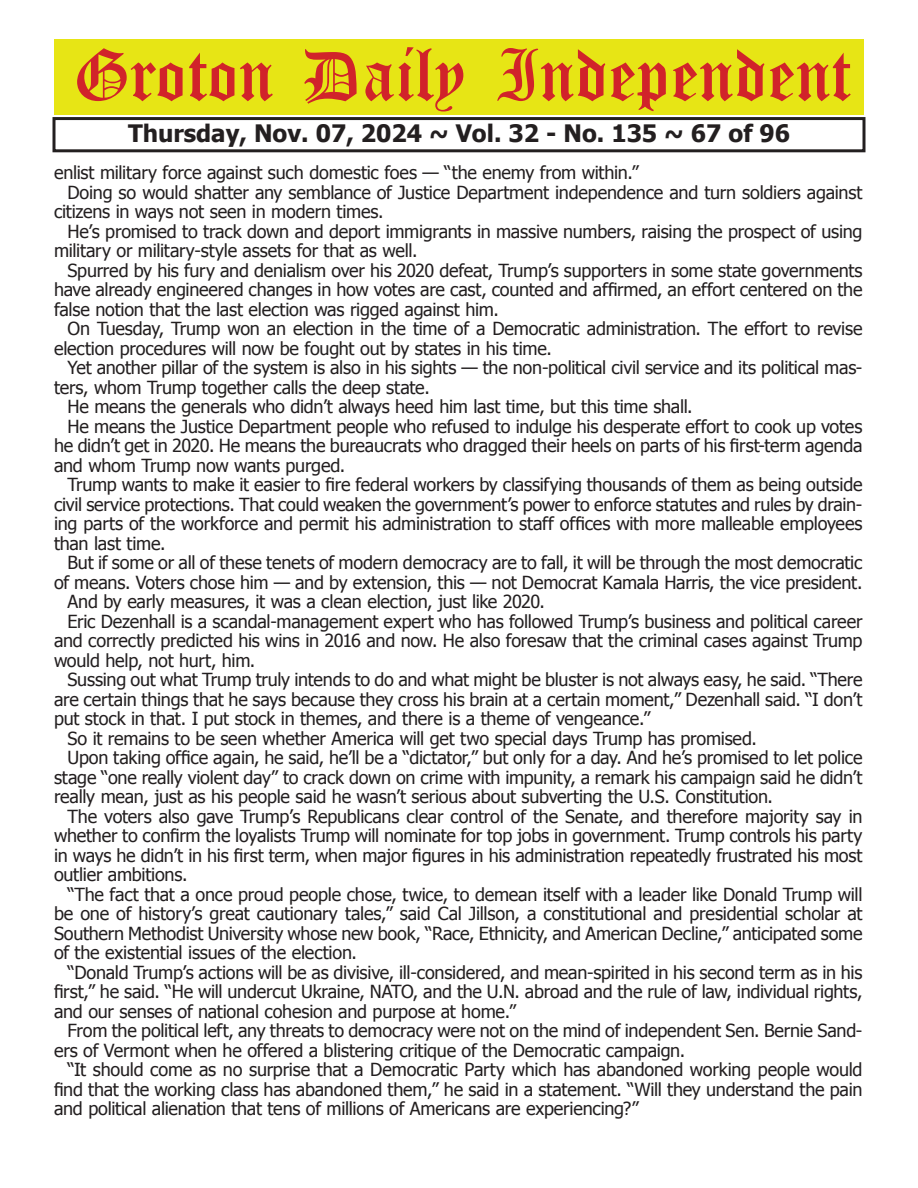
<style>
.page{position:relative;width:918px;height:1188px;background:#fff}
.page>*{position:absolute;margin:0;border:0;box-sizing:border-box;transform-origin:0 0}
.t1{font:54px "Old English Five";color:#d1232a}
.t2{font:700 24px "Tahoma";color:#231f20}
.t3{font:18px "Tahoma";letter-spacing:-.01em;color:#231f20}
</style>
<div class="page">
<div style="left:52px;top:117px;width:814px;height:35px;border:3px solid #231f20"></div>
<div style="left:54px;top:40px;width:810px;height:75px;background:#e7e515"></div>
<h1 class="t1" style="left:73px;top:50px;width:779px">Groton Daily Independent</h1>
<h2 class="t2" style="left:128px;top:116px;width:664px">Thursday, Nov. 07, 2024 ~ Vol. 32 - No. 135 ~ 67 of 96</h2>
<p class="t3" style="left:54px;top:161px;width:586px">enlist military force against such domestic foes — “the enemy from within.”</p>
<p class="t3" style="left:68px;top:180px;width:796px">Doing so would shatter any semblance of Justice Department independence and turn soldiers against</p>
<p class="t3" style="left:54px;top:200px;width:331px">citizens in ways not seen in modern times.</p>
<p class="t3" style="left:68px;top:219px;width:797px">He’s promised to track down and deport immigrants in massive numbers, raising the prospect of using</p>
<p class="t3" style="left:54px;top:239px;width:365px">military or military-style assets for that as well.</p>
<p class="t3" style="left:68px;top:258px;width:796px">Spurred by his fury and denialism over his 2020 defeat, Trump’s supporters in some state governments</p>
<p class="t3" style="left:54px;top:278px;width:810px">have already engineered changes in how votes are cast, counted and affirmed, an effort centered on the</p>
<p class="t3" style="left:54px;top:297px;width:446px">false notion that the last election was rigged against him.</p>
<p class="t3" style="left:68px;top:317px;width:797px">On Tuesday, Trump won an election in the time of a Democratic administration. The effort to revise</p>
<p class="t3" style="left:54px;top:336px;width:500px">election procedures will now be fought out by states in his time.</p>
<p class="t3" style="left:68px;top:356px;width:796px">Yet another pillar of the system is also in his sights — the non-political civil service and its political mas-</p>
<p class="t3" style="left:54px;top:375px;width:377px">ters, whom Trump together calls the deep state.</p>
<p class="t3" style="left:68px;top:395px;width:627px">He means the generals who didn’t always heed him last time, but this time shall.</p>
<p class="t3" style="left:68px;top:414px;width:796px">He means the Justice Department people who refused to indulge his desperate effort to cook up votes</p>
<p class="t3" style="left:54px;top:434px;width:810px">he didn’t get in 2020. He means the bureaucrats who dragged their heels on parts of his first-term agenda</p>
<p class="t3" style="left:54px;top:453px;width:293px">and whom Trump now wants purged.</p>
<p class="t3" style="left:68px;top:473px;width:797px">Trump wants to make it easier to fire federal workers by classifying thousands of them as being outside</p>
<p class="t3" style="left:54px;top:492px;width:810px">civil service protections. That could weaken the government’s power to enforce statutes and rules by drain-</p>
<p class="t3" style="left:54px;top:512px;width:810px">ing parts of the workforce and permit his administration to staff offices with more malleable employees</p>
<p class="t3" style="left:54px;top:531px;width:113px">than last time.</p>
<p class="t3" style="left:68px;top:551px;width:796px">But if some or all of these tenets of modern democracy are to fall, it will be through the most democratic</p>
<p class="t3" style="left:54px;top:570px;width:810px">of means. Voters chose him — and by extension, this — not Democrat Kamala Harris, the vice president.</p>
<p class="t3" style="left:68px;top:590px;width:479px">And by early measures, it was a clean election, just like 2020.</p>
<p class="t3" style="left:68px;top:609px;width:797px">Eric Dezenhall is a scandal-management expert who has followed Trump’s business and political career</p>
<p class="t3" style="left:54px;top:629px;width:810px">and correctly predicted his wins in 2016 and now. He also foresaw that the criminal cases against Trump</p>
<p class="t3" style="left:54px;top:648px;width:203px">would help, not hurt, him.</p>
<p class="t3" style="left:68px;top:668px;width:796px">Sussing out what Trump truly intends to do and what might be bluster is not always easy, he said. “There</p>
<p class="t3" style="left:54px;top:687px;width:810px">are certain things that he says because they cross his brain at a certain moment,” Dezenhall said. “I don’t</p>
<p class="t3" style="left:54px;top:707px;width:598px">put stock in that. I put stock in themes, and there is a theme of vengeance.”</p>
<p class="t3" style="left:68px;top:726px;width:691px">So it remains to be seen whether America will get two special days Trump has promised.</p>
<p class="t3" style="left:68px;top:746px;width:796px">Upon taking office again, he said, he’ll be a “dictator,” but only for a day. And he’s promised to let police</p>
<p class="t3" style="left:54px;top:765px;width:810px">stage “one really violent day” to crack down on crime with impunity, a remark his campaign said he didn’t</p>
<p class="t3" style="left:54px;top:784px;width:721px">really mean, just as his people said he wasn’t serious about subverting the U.S. Constitution.</p>
<p class="t3" style="left:68px;top:804px;width:796px">The voters also gave Trump’s Republicans clear control of the Senate, and therefore majority say in</p>
<p class="t3" style="left:54px;top:823px;width:810px">whether to confirm the loyalists Trump will nominate for top jobs in government. Trump controls his party</p>
<p class="t3" style="left:54px;top:843px;width:810px">in ways he didn’t in his first term, when major figures in his administration repeatedly frustrated his most</p>
<p class="t3" style="left:54px;top:862px;width:135px">outlier ambitions.</p>
<p class="t3" style="left:68px;top:882px;width:796px">“The fact that a once proud people chose, twice, to demean itself with a leader like Donald Trump will</p>
<p class="t3" style="left:54px;top:901px;width:810px">be one of history’s great cautionary tales,” said Cal Jillson, a constitutional and presidential scholar at</p>
<p class="t3" style="left:54px;top:921px;width:810px">Southern Methodist University whose new book, “Race, Ethnicity, and American Decline,” anticipated some</p>
<p class="t3" style="left:54px;top:940px;width:304px">of the existential issues of the election.</p>
<p class="t3" style="left:68px;top:960px;width:797px">“Donald Trump’s actions will be as divisive, ill-considered, and mean-spirited in his second term as in his</p>
<p class="t3" style="left:54px;top:979px;width:810px">first,” he said. “He will undercut Ukraine, NATO, and the U.N. abroad and the rule of law, individual rights,</p>
<p class="t3" style="left:54px;top:999px;width:464px">and our senses of national cohesion and purpose at home.”</p>
<p class="t3" style="left:68px;top:1018px;width:796px">From the political left, any threats to democracy were not on the mind of independent Sen. Bernie Sand-</p>
<p class="t3" style="left:54px;top:1038px;width:633px">ers of Vermont when he offered a blistering critique of the Democratic campaign.</p>
<p class="t3" style="left:68px;top:1057px;width:797px">“It should come as no surprise that a Democratic Party which has abandoned working people would</p>
<p class="t3" style="left:54px;top:1077px;width:810px">find that the working class has abandoned them,” he said in a statement. “Will they understand the pain</p>
<p class="t3" style="left:54px;top:1096px;width:586px">and political alienation that tens of millions of Americans are experiencing?”</p>
</div>
